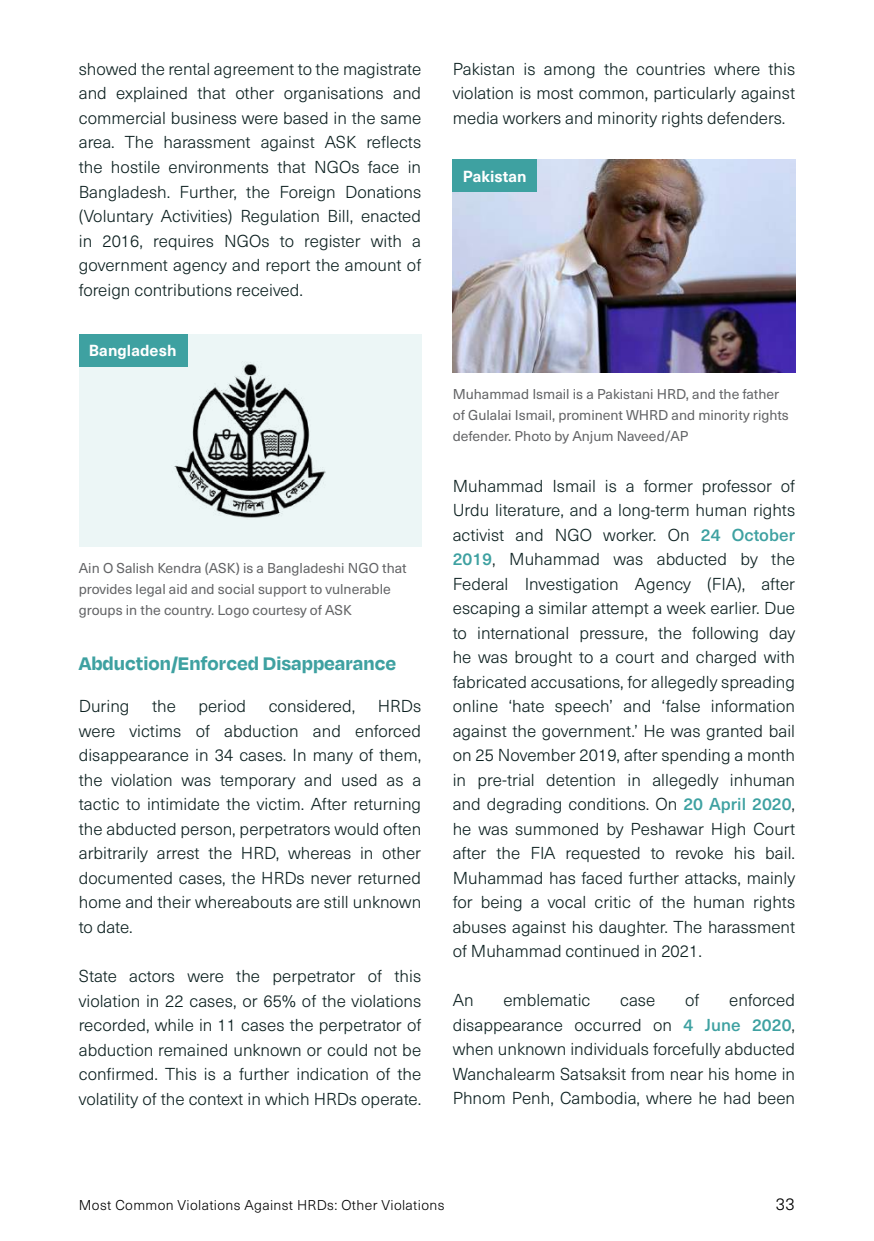
<style>
.page{position:relative;width:874px;height:1241px;background:#fff}
.page>*{position:absolute;margin:0;border:0;box-sizing:border-box;transform-origin:0 0}
.t1{font:700 21px "Degular";color:#3ea1a1}
.t2{font:300 16.97px/24.5px "Neue Haas Unica W1 G";color:#0c2020;text-align:justify}
.t3{font:300 16.97px "Neue Haas Unica W1 G";color:#000}
.t4{font:700 15.75px "Neue Haas Unica W1 G";letter-spacing:.005em;color:#fff}
.t5{font:14px/21px "Neue Haas Unica W1 G";color:#636466}
.t6{font:300 14px "Neue Haas Unica W1 G";letter-spacing:.025em;color:#000}
.s1{font-weight:500;color:#3ea1a1}
</style>
<div class="page">
<img style="left:452px;top:160px;width:342px;height:212px">
<div style="left:452px;top:160px;width:84px;height:32px;background:#3ea1a1"></div>
<div style="left:79px;top:334px;width:342px;height:212px;background:#ecf6f6"></div>
<img style="left:171px;top:361px;width:155px;height:157px">
<div style="left:79px;top:334px;width:109px;height:32px;background:#3ea1a1"></div>
<p class="t2" style="left:79px;top:56px;width:344px">showed the rental agreement to the magistrate and explained that other organisations and commercial business were based in the same area. The harassment against ASK reflects the hostile environments that NGOs face in Bangladesh. Further, the Foreign Donations (Voluntary Activities) Regulation Bill, enacted in 2016, requires NGOs to register with a government agency and report the amount of foreign contributions received.</p>
<p class="t4" style="left:89px;top:338px;width:89px">Bangladesh</p>
<p class="t5" style="left:79px;top:557px;width:329px">Ain O Salish Kendra (ASK) is a Bangladeshi NGO that provides legal aid and social support to vulnerable groups in the country. Logo courtesy of ASK</p>
<p class="t1" style="left:79px;top:650px;width:319px">Abduction/Enforced Disappearance</p>
<p class="t2" style="left:79px;top:693px;width:52px">During</p>
<p class="t2" style="left:152px;top:693px;width:25px">the</p>
<p class="t2" style="left:198px;top:693px;width:49px">period</p>
<p class="t2" style="left:268px;top:693px;width:88px">considered,</p>
<p class="t2" style="left:79px;top:693px;width:344px;text-indent:299px">HRDs were victims of abduction and enforced disappearance in 34 cases. In many of them, the violation was temporary and used as a tactic to intimidate the victim. After returning the abducted person, perpetrators would often arbitrarily arrest the HRD, whereas in other documented cases, the HRDs never returned home and their whereabouts are still unknown to date.</p>
<p class="t2" style="left:79px;top:962px;width:344px">State actors were the perpetrator of this violation in 22 cases, or 65% of the violations recorded, while in 11 cases the perpetrator of abduction remained unknown or could not be confirmed. This is a further indication of the volatility of the context in which HRDs operate.</p>
<p class="t2" style="left:452px;top:56px;width:344px">Pakistan is among the countries where this violation is most common, particularly against media workers and minority rights defenders.</p>
<p class="t4" style="left:462px;top:164px;width:65px">Pakistan</p>
<p class="t5" style="left:452px;top:383px;width:337px">Muhammad Ismail is a Pakistani HRD, and the father of Gulalai Ismail, prominent WHRD and minority rights defender. Photo by Anjum Naveed/AP</p>
<p class="t2" style="left:452px;top:472px;width:344px">Muhammad Ismail is a former professor of Urdu literature, and a long-term human rights activist and NGO worker. On <span class="s1">24 October 2019</span>, Muhammad was abducted by the Federal Investigation Agency (FIA), after escaping a similar attempt a week earlier. Due to international pressure, the following day he was brought to a court and charged with fabricated accusations, for allegedly spreading online ‘hate speech’ and ‘false information against the government.’ He was granted bail on 25 November 2019, after spending a month in pre-trial detention in allegedly inhuman and degrading conditions. On <span class="s1">20 April 2020</span>, he was summoned by Peshawar High Court after the FIA requested to revoke his bail.<br>Muhammad has faced further attacks, mainly for being a vocal critic of the human rights abuses against his daughter. The harassment of Muhammad continued in 2021.</p>
<p class="t2" style="left:452px;top:987px;width:22px">An</p>
<p class="t2" style="left:503px;top:987px;width:89px">emblematic</p>
<p class="t2" style="left:620px;top:987px;width:37px">case</p>
<p class="t2" style="left:684px;top:987px;width:16px">of</p>
<p class="t2" style="left:452px;top:987px;width:344px;text-indent:276px">enforced disappearance occurred on <span class="s1">4 June 2020</span>, when unknown individuals forcefully abducted Wanchalearm Satsaksit from near his home in Phnom Penh, Cambodia, where he had been</p>
<p class="t6" style="left:79px;top:1194px;width:367px">Most Common Violations Against HRDs: Other Violations</p>
<p class="t3" style="left:775px;top:1191px;width:20px">33</p>
</div>
